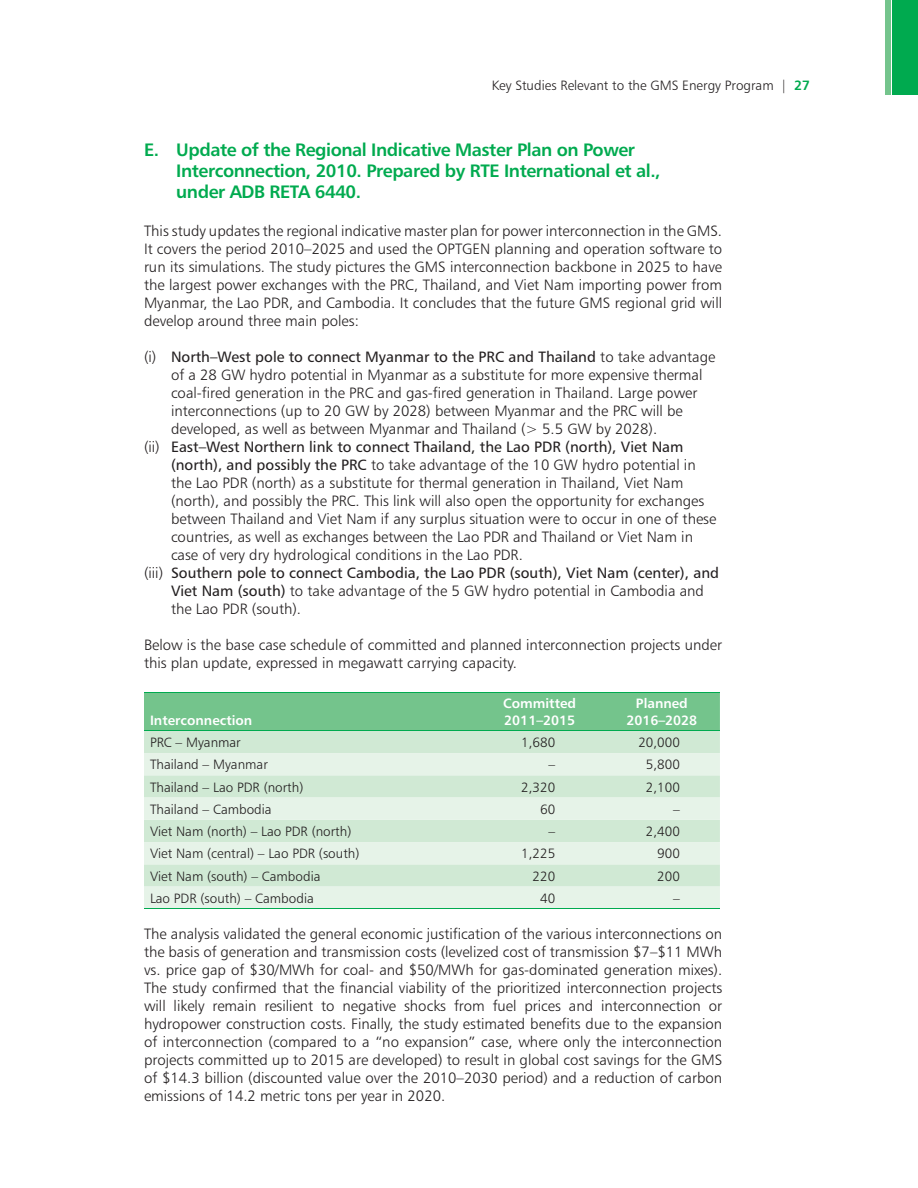
<style>
.page{position:relative;width:918px;height:1188px;background:#fff}
.page>*{position:absolute;margin:0;border:0;box-sizing:border-box;transform-origin:0 0}
.t1{font:18px/21px "Humanist 777 BT Bold B";letter-spacing:-.025em;color:#00aa4f}
.t2{font:15px/18px "Humanist 777 BT Light B";color:#231f20}
.t3{font:15px "Humanist 777 BT Roman B";color:#231f20}
.t4{font:13.5px "Humanist 777 BT Light B";color:#231f20}
.t5{font:13.5px/16.5px "Humanist 777 BT Bold B";color:#fff}
.s1{font-family:"Humanist 777 BT Bold B";color:#00aa4f}
.s2{font-family:"Humanist 777 BT Light B"}
.s3{font-family:"Humanist 777 BT Roman B"}
</style>
<div class="page">
<div style="left:892px;top:0;width:26px;height:94px;background:#00aa4f"></div>
<div style="left:885px;top:0;width:6px;height:94px;background:#74c48c"></div>
<div style="left:144px;top:693px;width:576px;height:37px;background:#74c48c"></div>
<div style="left:144px;top:731px;width:576px;height:22px;background:#d0e9d4"></div>
<svg style="left:144px;top:753px;width:576px;height:155px;background:#dceedf"></svg>
<hr style="left:144px;top:692px;width:576px;height:1px;background:#00aa4f">
<hr style="left:144px;top:730px;width:576px;height:1px;background:#00aa4f">
<hr style="left:144px;top:908px;width:576px;height:1px;background:#00aa4f">
<p class="t4" style="left:492px;top:80px;width:320px">Key Studies Relevant to the GMS Energy Program | <span class="s1">27</span></p>
<p class="t1" style="left:176px;top:141px;width:486px;text-indent:-32px">E. Update of the Regional Indicative Master Plan on Power<br>Interconnection, 2010. Prepared by RTE International et al., under ADB RETA 6440.</p>
<p class="t2" style="left:144px;top:223px;width:580px;text-align:justify">This study updates the regional indicative master plan for power interconnection in the GMS.<br>It covers the period 2010–2025 and used the OPTGEN planning and operation software to run its simulations. The study pictures the GMS interconnection backbone in 2025 to have the largest power exchanges with the PRC, Thailand, and Viet Nam importing power from Myanmar, the Lao PDR, and Cambodia. It concludes that the future GMS regional grid will develop around three main poles:</p>
<p class="t3" style="left:144px;top:350px;width:573px"><span class="s2">(i)</span> North–West pole to connect Myanmar to the PRC and Thailand <span class="s2">to take advantage</span></p>
<p class="t2" style="left:171px;top:367px;width:533px">of a 28 GW hydro potential in Myanmar as a substitute for more expensive thermal coal-fired generation in the PRC and gas-fired generation in Thailand. Large power interconnections (up to 20 GW by 2028) between Myanmar and the PRC will be developed, as well as between Myanmar and Thailand (&gt; 5.5 GW by 2028).</p>
<p class="t3" style="left:144px;top:440px;width:541px"><span class="s2">(ii)</span> East–West Northern link to connect Thailand, the Lao PDR (north), Viet Nam</p>
<p class="t2" style="left:171px;top:457px;width:547px"><span class="s3">(north), and possibly the PRC</span> to take advantage of the 10 GW hydro potential in the Lao PDR (north) as a substitute for thermal generation in Thailand, Viet Nam (north), and possibly the PRC. This link will also open the opportunity for exchanges between Thailand and Viet Nam if any surplus situation were to occur in one of these countries, as well as exchanges between the Lao PDR and Thailand or Viet Nam in case of very dry hydrological conditions in the Lao PDR.</p>
<p class="t3" style="left:144px;top:566px;width:577px"><span class="s2">(iii)</span> Southern pole to connect Cambodia, the Lao PDR (south), Viet Nam (center), and</p>
<p class="t2" style="left:171px;top:583px;width:535px"><span class="s3">Viet Nam (south)</span> to take advantage of the 5 GW hydro potential in Cambodia and the Lao PDR (south).</p>
<p class="t2" style="left:144px;top:637px;width:580px">Below is the base case schedule of committed and planned interconnection projects under this plan update, expressed in megawatt carrying capacity.</p>
<p class="t5" style="left:150px;top:713px;width:104px">Interconnection</p>
<p class="t5" style="left:503px;top:696px;width:74px">Committed<br>2011–2015</p>
<p class="t5" style="left:626px;top:696px;width:72px;text-align:center">Planned<br>2016–2028</p>
<p class="t4" style="left:150px;top:737px;width:92px">PRC – Myanmar</p>
<p class="t4" style="left:521px;top:737px;width:36px">1,680</p>
<p class="t4" style="left:638px;top:737px;width:43px">20,000</p>
<p class="t4" style="left:150px;top:759px;width:119px">Thailand – Myanmar</p>
<p class="t4" style="left:549px;top:759px;width:8px">–</p>
<p class="t4" style="left:646px;top:759px;width:36px">5,800</p>
<p class="t4" style="left:150px;top:782px;width:155px">Thailand – Lao PDR (north)</p>
<p class="t4" style="left:521px;top:782px;width:36px">2,320</p>
<p class="t4" style="left:646px;top:782px;width:36px">2,100</p>
<p class="t4" style="left:150px;top:804px;width:123px">Thailand – Cambodia</p>
<p class="t4" style="left:540px;top:804px;width:17px">60</p>
<p class="t4" style="left:673px;top:804px;width:8px">–</p>
<p class="t4" style="left:150px;top:826px;width:203px">Viet Nam (north) – Lao PDR (north)</p>
<p class="t4" style="left:549px;top:826px;width:8px">–</p>
<p class="t4" style="left:646px;top:826px;width:36px">2,400</p>
<p class="t4" style="left:150px;top:848px;width:211px">Viet Nam (central) – Lao PDR (south)</p>
<p class="t4" style="left:521px;top:848px;width:36px">1,225</p>
<p class="t4" style="left:657px;top:848px;width:24px">900</p>
<p class="t4" style="left:150px;top:871px;width:172px">Viet Nam (south) – Cambodia</p>
<p class="t4" style="left:533px;top:871px;width:24px">220</p>
<p class="t4" style="left:657px;top:871px;width:24px">200</p>
<p class="t4" style="left:150px;top:893px;width:165px">Lao PDR (south) – Cambodia</p>
<p class="t4" style="left:540px;top:893px;width:17px">40</p>
<p class="t4" style="left:673px;top:893px;width:8px">–</p>
<p class="t2" style="left:144px;top:926px;width:580px;text-align:justify">The analysis validated the general economic justification of the various interconnections on the basis of generation and transmission costs (levelized cost of transmission $7–$11 MWh vs. price gap of $30/MWh for coal- and $50/MWh for gas-dominated generation mixes).<br>The study confirmed that the financial viability of the prioritized interconnection projects will likely remain resilient to negative shocks from fuel prices and interconnection or hydropower construction costs. Finally, the study estimated benefits due to the expansion of interconnection (compared to a “no expansion” case, where only the interconnection projects committed up to 2015 are developed) to result in global cost savings for the GMS of $14.3 billion (discounted value over the 2010–2030 period) and a reduction of carbon emissions of 14.2 metric tons per year in 2020.</p>
</div>
